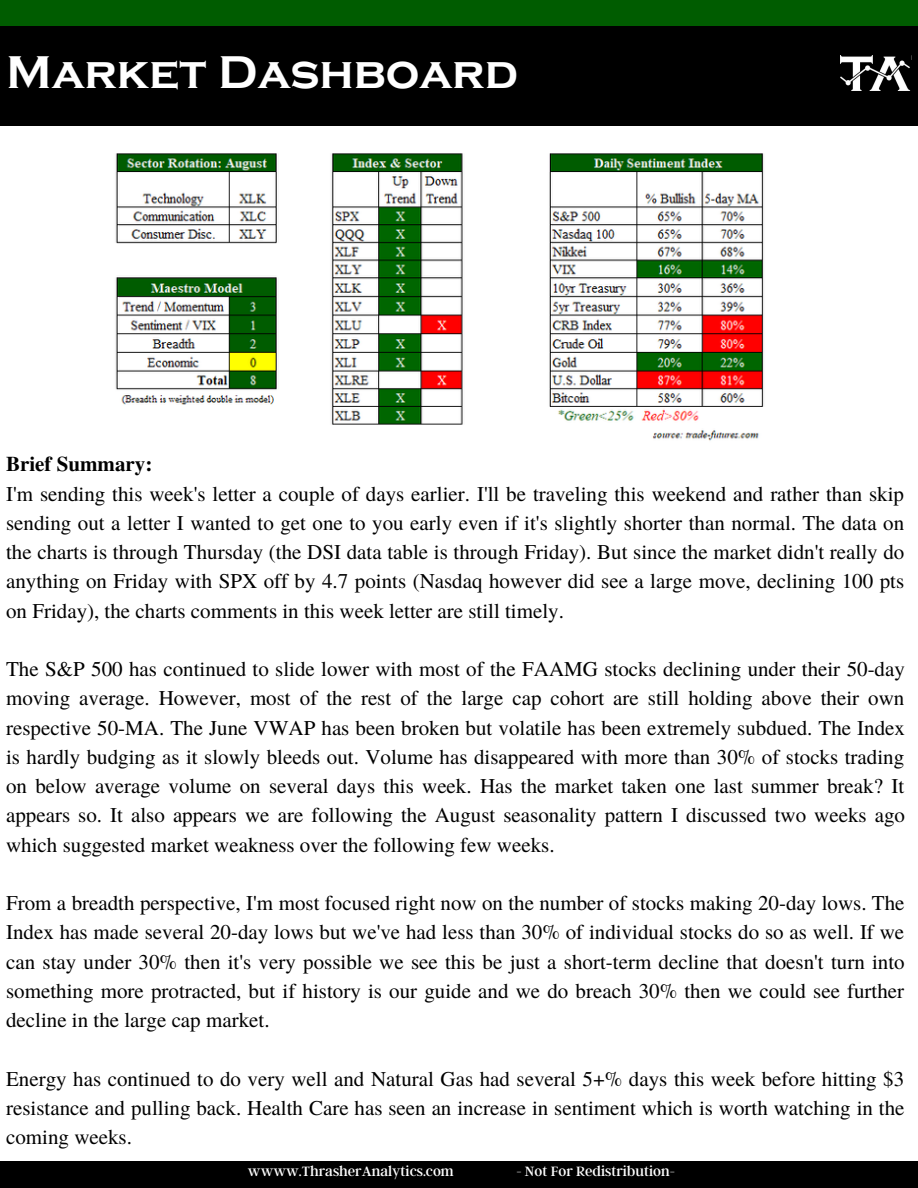
<style>
.page{position:relative;width:918px;height:1188px;background:#fff}
.page>*{position:absolute;margin:0;border:0;box-sizing:border-box;transform-origin:0 0}
.t1{font:700 47.25px "Copperplate Gothic";color:#fff}
.t2{font:21px/29.2px "Te X Gyre Termes";color:#000;text-align:justify}
.t3{font:700 21px "Te X Gyre Termes";color:#000}
.t4{font:15px "Argent CF";color:#fff}
</style>
<div class="page">
<div style="left:0;top:0;width:918px;height:27px;background:#005c00"></div>
<div style="left:0;top:1162px;width:918px;height:26px;background:#000"></div>
<div style="left:0;top:26px;width:918px;height:100px;background:#000"></div>
<img style="left:840px;top:56px;width:71px;height:35px">
<img style="left:115px;top:153px;width:649px;height:288px">
<p class="t1" style="left:6px;top:46px;width:513px">Market Dashboard</p>
<p class="t3" style="left:6px;top:448px;width:148px">Brief Summary:</p>
<p class="t2" style="left:6px;top:478px;width:900px">I'm sending this week's letter a couple of days earlier. I'll be traveling this weekend and rather than skip sending out a letter I wanted to get one to you early even if it's slightly shorter than normal. The data on the charts is through Thursday (the DSI data table is through Friday). But since the market didn't really do anything on Friday with SPX off by 4.7 points (Nasdaq however did see a large move, declining 100 pts on Friday), the charts comments in this week letter are still timely.</p>
<p class="t2" style="left:6px;top:653px;width:900px">The S&amp;P 500 has continued to slide lower with most of the FAAMG stocks declining under their 50-day moving average. However, most of the rest of the large cap cohort are still holding above their own respective 50-MA. The June VWAP has been broken but volatile has been extremely subdued. The Index is hardly budging as it slowly bleeds out. Volume has disappeared with more than 30% of stocks trading on below average volume on several days this week. Has the market taken one last summer break? It appears so. It also appears we are following the August seasonality pattern I discussed two weeks ago which suggested market weakness over the following few weeks.</p>
<p class="t2" style="left:6px;top:887px;width:900px">From a breadth perspective, I'm most focused right now on the number of stocks making 20-day lows. The Index has made several 20-day lows but we've had less than 30% of individual stocks do so as well. If we can stay under 30% then it's very possible we see this be just a short-term decline that doesn't turn into something more protracted, but if history is our guide and we do breach 30% then we could see further decline in the large cap market.</p>
<p class="t2" style="left:6px;top:1063px;width:900px">Energy has continued to do very well and Natural Gas had several 5+% days this week before hitting $3 resistance and pulling back. Health Care has seen an increase in sentiment which is worth watching in the coming weeks.</p>
<p class="t4" style="left:248px;top:1161px;width:207px">wwww.ThrasherAnalytics.com</p>
<p class="t4" style="left:516px;top:1161px;width:160px">- Not For Redistribution-</p>
</div>
